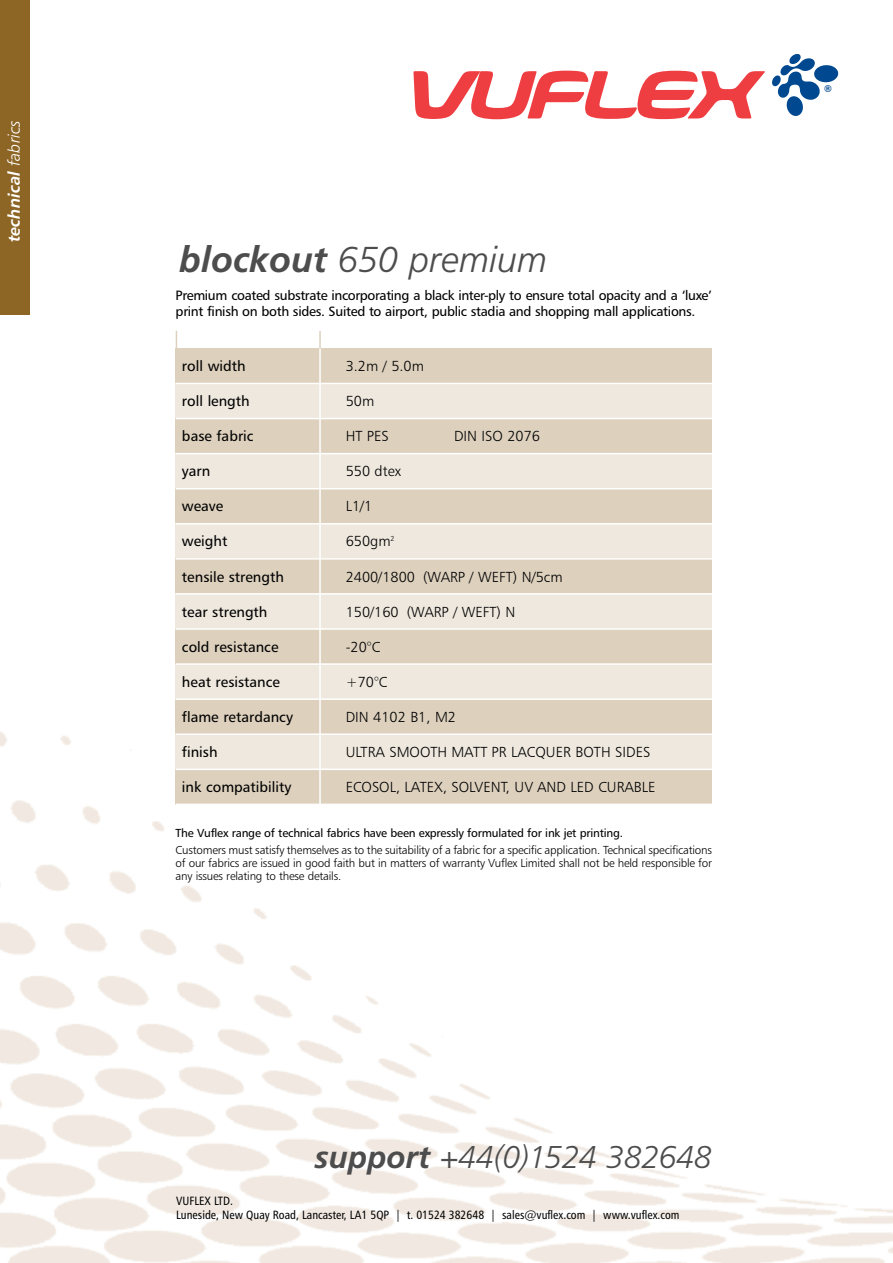
<style>
.page{position:relative;width:893px;height:1263px;background:#fff}
.page>*{position:absolute;margin:0;border:0;box-sizing:border-box;transform-origin:0 0}
.t1{font:italic 300 36px "Frutiger";color:#4d4d4d}
.t2{font:italic 300 31.5px "Frutiger";color:#4d4d4d}
.t3{font:16.5px "Humanist 777 BT Bold Italic B";color:#fff}
.t4{font:14.55px "Humanist 777 BT Light B";color:#000}
.t5{font:14.55px "Humanist 777 BT Roman B";color:#000}
.t6{font:13.5px/16.5px "Humanist 777 BT Roman B";letter-spacing:-.025em;color:#000}
.t7{font:12px/14.4px "Humanist 777 BT Roman Condensed B";color:#000}
.t8{font:11.7px/13px "Humanist 777 BT Light B";letter-spacing:-.015em;color:#000;text-align:justify}
.t9{font:11.7px "Humanist 777 BT Roman B";letter-spacing:-.015em;color:#000}
.t10{font:700 9.6px "Helvetica";color:#004990}
.s1{font-family:"Humanist 777 BT Light Italic B"}
.s2{font-weight:700}
</style>
<div class="page">
<img style="left:0;top:581px;width:893px;height:682px">
<div style="left:0;top:0;width:30px;height:315px;background:#8d6626"></div>
<div style="left:176px;top:348px;width:536px;height:35px;background:#ddd1be"></div>
<div style="left:176px;top:383px;width:536px;height:36px;background:#eee8de"></div>
<div style="left:176px;top:419px;width:536px;height:35px;background:#ddd1be"></div>
<div style="left:176px;top:454px;width:536px;height:35px;background:#eee8de"></div>
<div style="left:176px;top:489px;width:536px;height:35px;background:#ddd1be"></div>
<div style="left:176px;top:524px;width:536px;height:35px;background:#eee8de"></div>
<div style="left:176px;top:559px;width:536px;height:35px;background:#ddd1be"></div>
<div style="left:176px;top:594px;width:536px;height:35px;background:#eee8de"></div>
<div style="left:176px;top:629px;width:536px;height:35px;background:#ddd1be"></div>
<div style="left:176px;top:664px;width:536px;height:35px;background:#eee8de"></div>
<div style="left:176px;top:699px;width:536px;height:35px;background:#ddd1be"></div>
<div style="left:176px;top:734px;width:536px;height:35px;background:#eee8de"></div>
<div style="left:176px;top:769px;width:536px;height:35px;background:#ddd1be"></div>
<hr style="left:176px;top:383px;width:536px;height:1px;background:#fff">
<hr style="left:176px;top:418px;width:536px;height:1px;background:#fff">
<hr style="left:176px;top:453px;width:536px;height:1px;background:#fff">
<hr style="left:176px;top:488px;width:536px;height:1px;background:#fff">
<hr style="left:176px;top:523px;width:536px;height:1px;background:#fff">
<hr style="left:176px;top:558px;width:536px;height:2px;background:#fff">
<hr style="left:176px;top:593px;width:536px;height:2px;background:#fff">
<hr style="left:176px;top:628px;width:536px;height:2px;background:#fff">
<hr style="left:176px;top:663px;width:536px;height:2px;background:#fff">
<hr style="left:176px;top:698px;width:536px;height:2px;background:#fff">
<hr style="left:176px;top:733px;width:536px;height:2px;background:#fff">
<hr style="left:176px;top:768px;width:536px;height:2px;background:#fff">
<hr style="left:176px;top:804px;width:536px;height:1px;background:#fff">
<hr style="left:176px;top:839px;width:536px;height:1px;background:#fff">
<hr style="left:319px;top:348px;width:2px;height:456px;background:#fff">
<svg style="left:319px;top:331px;width:2px;height:17px"></svg>
<svg style="left:176px;top:331px;width:1px;height:17px"></svg>
<svg style="left:772px;top:54px;width:66px;height:62px"></svg>
<svg style="left:413px;top:71px;width:352px;height:48px"></svg>
<h3 class="t3" style="left:3px;top:242px;width:124px;rotate:-90deg">technical <span class="s1">fabrics</span></h3>
<h1 class="t1" style="left:179px;top:239px;width:369px"><span class="s2">blockout</span> 650 premium</h1>
<p class="t6" style="left:176px;top:286px;width:538px">Premium coated substrate incorporating a black inter-ply to ensure total opacity and a ‘luxe’ print finish on both sides. Suited to airport, public stadia and shopping mall applications.</p>
<p class="t5" style="left:182px;top:357px;width:65px">roll width</p>
<p class="t4" style="left:346px;top:357px;width:80px">3.2m / 5.0m</p>
<p class="t5" style="left:182px;top:392px;width:69px">roll length</p>
<p class="t4" style="left:346px;top:392px;width:30px">50m</p>
<p class="t5" style="left:182px;top:427px;width:73px">base fabric</p>
<p class="t4" style="left:346px;top:427px;width:45px">HT PES</p>
<p class="t4" style="left:454px;top:427px;width:88px">DIN ISO 2076</p>
<p class="t5" style="left:182px;top:462px;width:30px">yarn</p>
<p class="t4" style="left:346px;top:462px;width:57px">550 dtex</p>
<p class="t5" style="left:182px;top:497px;width:43px">weave</p>
<p class="t4" style="left:346px;top:497px;width:28px">L1/1</p>
<p class="t5" style="left:182px;top:532px;width:47px">weight</p>
<p class="t4" style="left:346px;top:532px;width:50px">650gm<sup>2</sup></p>
<p class="t5" style="left:182px;top:567px;width:103px">tensile strength</p>
<p class="t4" style="left:346px;top:567px;width:218px">2400/1800 (WARP / WEFT) N/5cm</p>
<p class="t5" style="left:182px;top:602px;width:87px">tear strength</p>
<p class="t4" style="left:346px;top:603px;width:171px">150/160 (WARP / WEFT) N</p>
<p class="t5" style="left:182px;top:637px;width:98px">cold resistance</p>
<p class="t4" style="left:346px;top:638px;width:36px">-20°C</p>
<p class="t5" style="left:182px;top:673px;width:99px">heat resistance</p>
<p class="t4" style="left:346px;top:673px;width:43px">+70°C</p>
<p class="t5" style="left:182px;top:708px;width:112px">flame retardancy</p>
<p class="t4" style="left:346px;top:708px;width:112px">DIN 4102 B1, M2</p>
<p class="t5" style="left:182px;top:743px;width:37px">finish</p>
<p class="t4" style="left:346px;top:743px;width:306px">ULTRA SMOOTH MATT PR LACQUER BOTH SIDES</p>
<p class="t5" style="left:182px;top:778px;width:111px">ink compatibility</p>
<p class="t4" style="left:346px;top:778px;width:311px">ECOSOL, LATEX, SOLVENT, UV AND LED CURABLE</p>
<p class="t9" style="left:176px;top:825px;width:449px">The Vuflex range of technical fabrics have been expressly formulated for ink jet printing.</p>
<p class="t8" style="left:176px;top:843px;width:538px">Customers must satisfy themselves as to the suitability of a fabric for a specific application. Technical specifications of our fabrics are issued in good faith but in matters of warranty Vuflex Limited shall not be held responsible for any issues relating to these details.</p>
<h2 class="t2" style="left:315px;top:1139px;width:398px"><span class="s2">support</span> +44(0)1524 382648</h2>
<p class="t7" style="left:176px;top:1193px;width:505px">VUFLEX LTD.<br>Luneside, New Quay Road, Lancaster, LA1 5QP | t. 01524 382648 | sales@vuflex.com | www.vuflex.com</p>
<p class="t10" style="left:824px;top:81px;width:9px">®</p>
</div>
